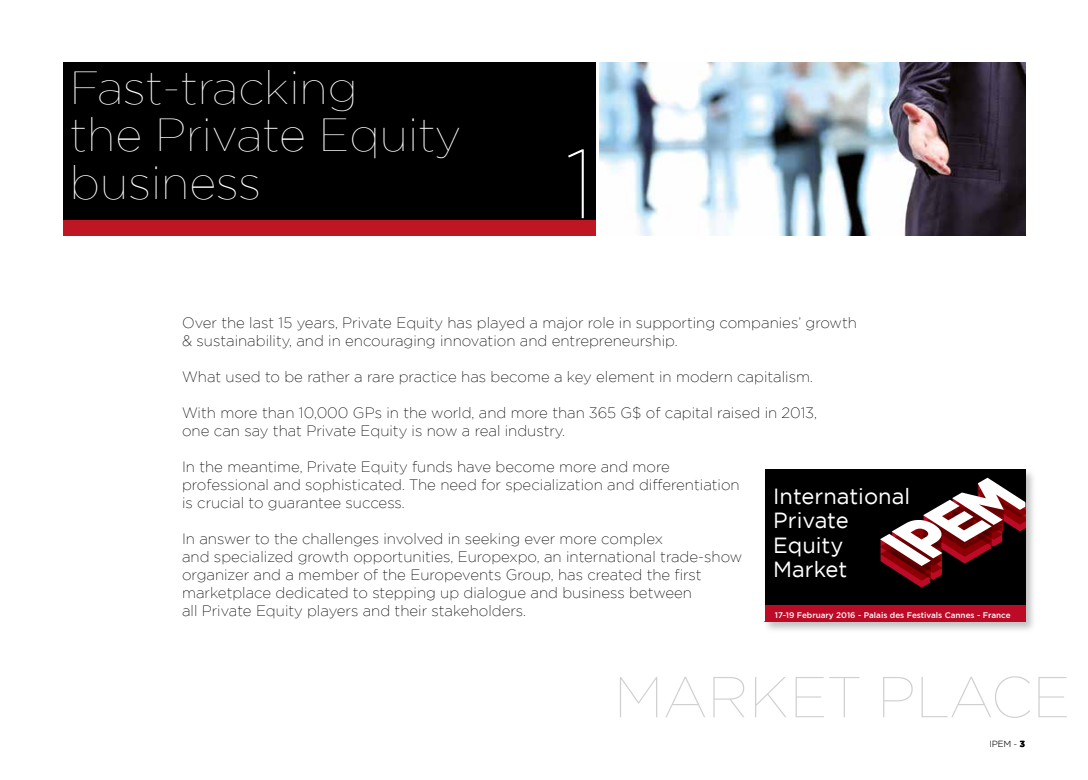
<style>
.page{position:relative;width:1088px;height:780px;background:#fff}
.page>*{position:absolute;margin:0;border:0;box-sizing:border-box;transform-origin:0 0}
.t1{font:100 97.5px "Gotham";color:#fff}
.t2{font:100 57.5px "Gotham";color:#d0d0d0}
.t3{font:100 46.25px/47.5px "Gotham";color:#fff}
.t4{font:21.88px/24.4px "Gotham";color:#fff}
.t5{font:200 15px/18px "Gotham";color:#000}
.t6{font:200 8.75px "Gotham";color:#000}
.t7{font:500 8.12px "Gotham";color:#fff}
.s1{font-weight:700}
</style>
<div class="page">
<img style="left:599px;top:63px;width:426px;height:173px">
<div style="left:63px;top:63px;width:532px;height:173px;background:#000"></div>
<div style="left:63px;top:220px;width:532px;height:16px;background:#be1622"></div>
<div style="left:763px;top:468px;width:274px;height:166px;background:#000;opacity:.25"></div>
<div style="left:765px;top:469px;width:260px;height:136px;background:#000"></div>
<div style="left:765px;top:605px;width:260px;height:16px;background:#bd0a26"></div>
<svg style="left:880px;top:477px;width:145px;height:111px"></svg>
<h3 class="t3" style="left:70px;top:63px;width:393px">Fast-tracking<br>the Private Equity business</h3>
<h1 class="t1" style="left:565px;top:131px;width:32px">1</h1>
<p class="t5" style="left:182px;top:314px;width:676px">Over the last 15 years, Private Equity has played a major role in supporting companies’ growth &amp; sustainability, and in encouraging innovation and entrepreneurship.</p>
<p class="t5" style="left:182px;top:368px;width:632px">What used to be rather a rare practice has become a key element in modern capitalism.</p>
<p class="t5" style="left:182px;top:404px;width:636px">With more than 10,000 GPs in the world, and more than 365 G$ of capital raised in 2013, one can say that Private Equity is now a real industry.</p>
<p class="t5" style="left:182px;top:458px;width:559px">In the meantime, Private Equity funds have become more and more professional and sophisticated. The need for specialization and differentiation is crucial to guarantee success.</p>
<p class="t5" style="left:182px;top:530px;width:562px">In answer to the challenges involved in seeking ever more complex<br>and specialized growth opportunities, Europexpo, an international trade-show organizer and a member of the Europevents Group, has created the first marketplace dedicated to stepping up dialogue and business between<br>all Private Equity players and their stakeholders.</p>
<h3 class="t4" style="left:773px;top:483px;width:138px">International<br>Private<br>Equity<br>Market</h3>
<p class="t7" style="left:775px;top:609px;width:237px">17-19 February 2016 - Palais des Festivals Cannes - France</p>
<h2 class="t2" style="left:614px;top:666px;width:458px">MARKET PLACE</h2>
<p class="t6" style="left:989px;top:739px;width:37px">IPEM - <span class="s1">3</span></p>
</div>
